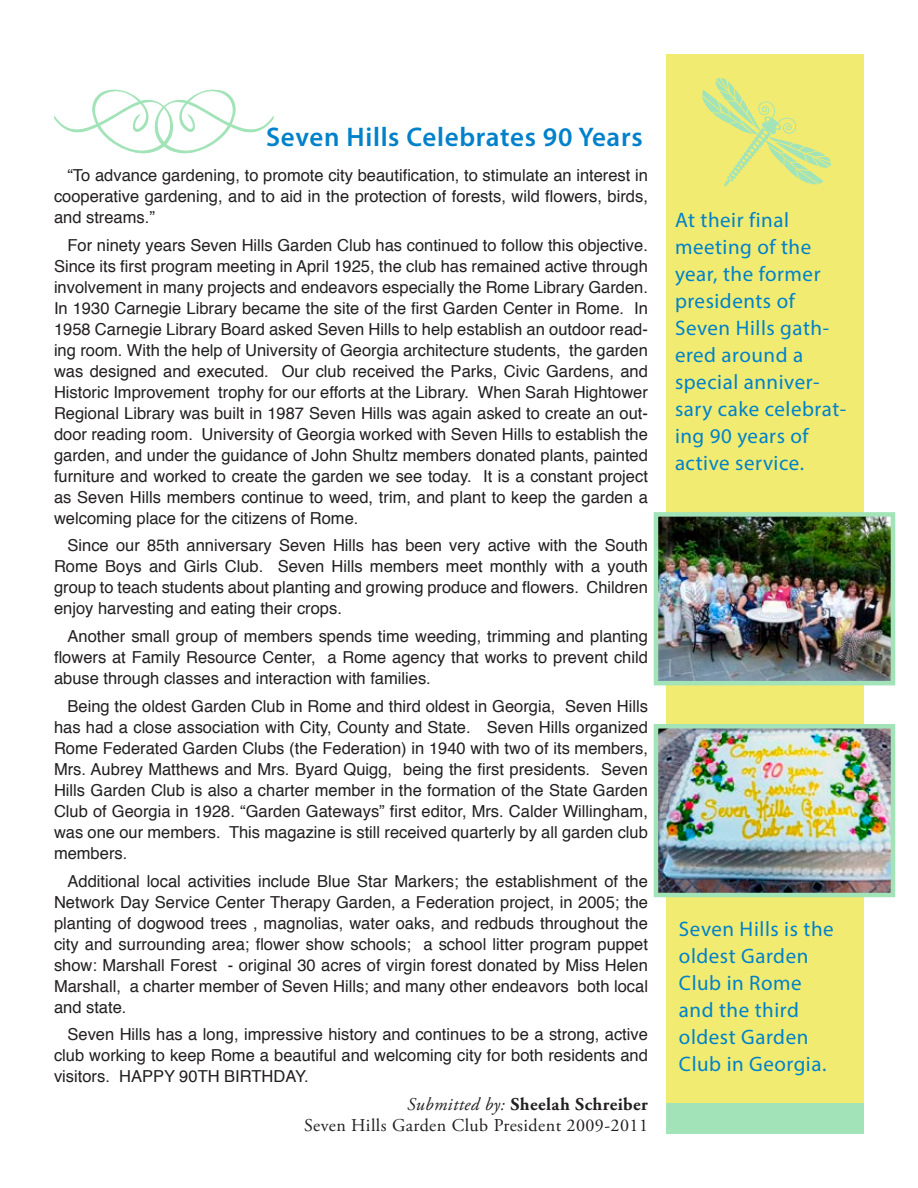
<style>
.page{position:relative;width:918px;height:1188px;background:#fff}
.page>*{position:absolute;margin:0;border:0;box-sizing:border-box;transform-origin:0 0}
.t1{font:600 27px "Myriad Pro";letter-spacing:.025em;color:#0081ca}
.t2{font:21px/27px "Myriad Pro";letter-spacing:.025em;color:#0081ca}
.t3{font:18px/21px "Adobe Garamond Pro";letter-spacing:.025em;color:#221f1f;text-align:right}
.t4{font:16.5px/21px "Helvetica";color:#221f1f;text-align:justify}
.s1{font-style:italic}
.s2{font-weight:700}
</style>
<div class="page">
<div style="left:666px;top:54px;width:198px;height:1080px;background:#f1ec71"></div>
<div style="left:666px;top:1103px;width:198px;height:31px;background:#a2e3b8"></div>
<svg style="left:702px;top:78px;width:129px;height:109px"></svg>
<svg style="left:54px;top:89px;width:220px;height:65px"></svg>
<img style="left:659px;top:729px;width:231px;height:163px">
<div style="left:654px;top:724px;width:241px;height:173px;border:4px solid #a2e3b8"></div>
<img style="left:659px;top:517px;width:231px;height:163px">
<div style="left:654px;top:512px;width:241px;height:173px;border:4px solid #a2e3b8"></div>
<h1 class="t1" style="left:266px;top:120px;width:378px">Seven Hills Celebrates 90 Years</h1>
<p class="t4" style="left:54px;top:165px;width:595px;text-indent:13px">“To advance gardening, to promote city beautification, to stimulate an interest in cooperative gardening, and to aid in the protection of forests, wild flowers, birds, and streams.”</p>
<p class="t4" style="left:54px;top:235px;width:596px;text-indent:13px">For ninety years Seven Hills Garden Club has continued to follow this objective.<br>Since its first program meeting in April 1925, the club has remained active through involvement in many projects and endeavors especially the Rome Library Garden.<br>In 1930 Carnegie Library became the site of the first Garden Center in Rome. In 1958 Carnegie Library Board asked Seven Hills to help establish an outdoor read&shy;ing room. With the help of University of Georgia architecture students, the garden was designed and executed. Our club received the Parks, Civic Gardens, and Historic Improvement trophy for our efforts at the Library. When Sarah Hightower Regional Library was built in 1987 Seven Hills was again asked to create an out&shy;door reading room. University of Georgia worked with Seven Hills to establish the garden, and under the guidance of John Shultz members donated plants, painted furniture and worked to create the garden we see today. It is a constant project as Seven Hills members continue to weed, trim, and plant to keep the garden a welcoming place for the citizens of Rome.</p>
<p class="t4" style="left:54px;top:536px;width:595px;text-indent:13px">Since our 85th anniversary Seven Hills has been very active with the South Rome Boys and Girls Club. Seven Hills members meet monthly with a youth group to teach students about planting and growing produce and flowers. Children enjoy harvesting and eating their crops.</p>
<p class="t4" style="left:54px;top:626px;width:595px;text-indent:13px">Another small group of members spends time weeding, trimming and planting flowers at Family Resource Center, a Rome agency that works to prevent child abuse through classes and interaction with families.</p>
<p class="t4" style="left:54px;top:696px;width:595px;text-indent:13px">Being the oldest Garden Club in Rome and third oldest in Georgia, Seven Hills has had a close association with City, County and State. Seven Hills organized Rome Federated Garden Clubs (the Federation) in 1940 with two of its members, Mrs. Aubrey Matthews and Mrs. Byard Quigg, being the first presidents. Seven Hills Garden Club is also a charter member in the formation of the State Garden Club of Georgia in 1928. “Garden Gateways” first editor, Mrs. Calder Willingham, was one our members. This magazine is still received quarterly by all garden club members.</p>
<p class="t4" style="left:54px;top:871px;width:596px;text-indent:13px">Additional local activities include Blue Star Markers; the establishment of the Network Day Service Center Therapy Garden, a Federation project, in 2005; the planting of dogwood trees , magnolias, water oaks, and redbuds throughout the city and surrounding area; flower show schools; a school litter program puppet show: Marshall Forest - original 30 acres of virgin forest donated by Miss Helen Marshall, a charter member of Seven Hills; and many other endeavors both local and state.</p>
<p class="t4" style="left:54px;top:1025px;width:595px;text-indent:13px">Seven Hills has a long, impressive history and continues to be a strong, active club working to keep Rome a beautiful and welcoming city for both residents and visitors. HAPPY 90TH BIRTHDAY.</p>
<p class="t3" style="left:304px;top:1094px;width:345px"><span class="s1">Submitted by:</span> <span class="s2">Sheelah Schreiber<br></span>Seven Hills Garden Club President 2009-2011</p>
<p class="t2" style="left:675px;top:206px;width:173px">At their final meeting of the year, the former presidents of<br>Seven Hills gath&shy;ered around a special anniver&shy;sary cake celebrat&shy;ing 90 years of active service.</p>
<p class="t2" style="left:679px;top:916px;width:156px">Seven Hills is the oldest Garden<br>Club in Rome and the third oldest Garden<br>Club in Georgia.</p>
</div>
